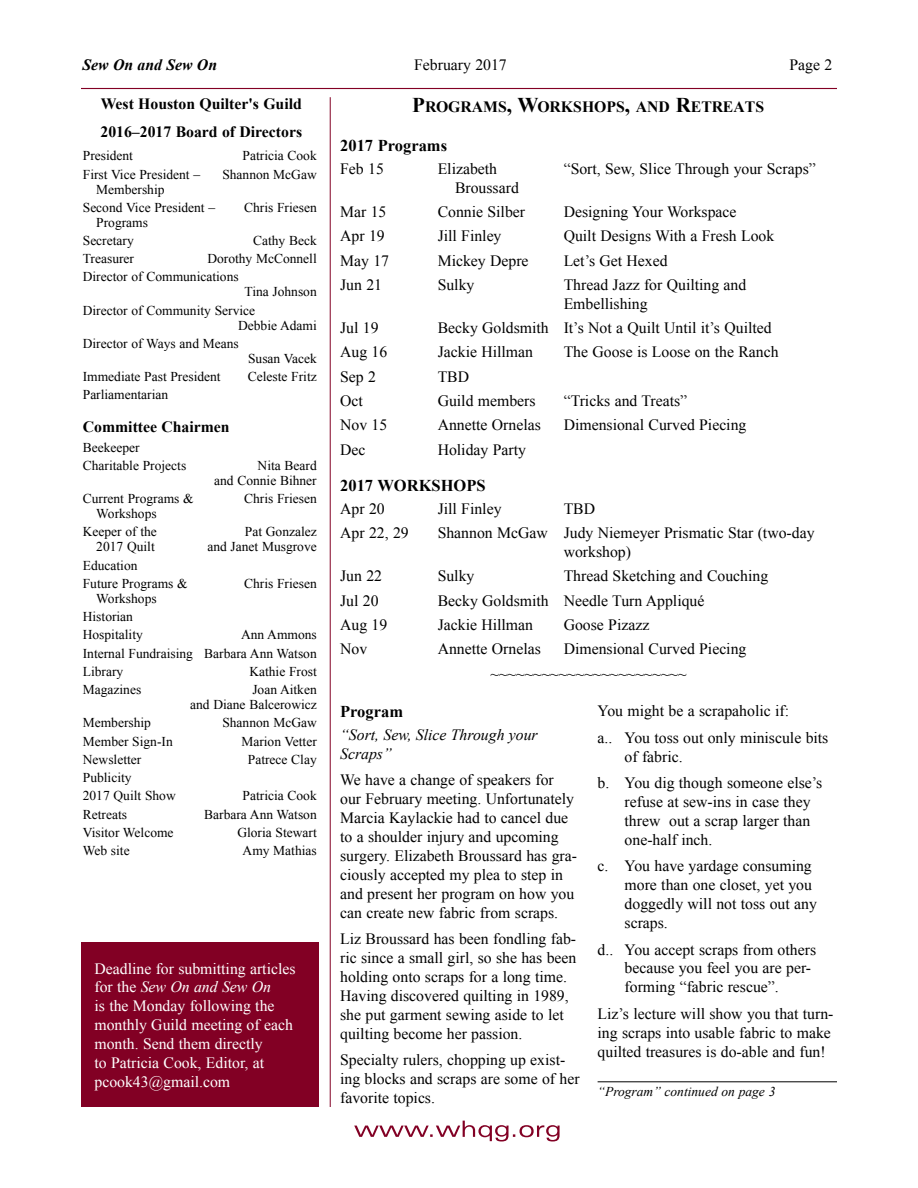
<style>
.page{position:relative;width:918px;height:1188px;background:#fff}
.page>*{position:absolute;margin:0;border:0;box-sizing:border-box;transform-origin:0 0}
.t1{font:700 16.5px "Times New Roman";color:#000}
.t2{font:15.75px/18.9px "Times New Roman";color:#000}
.t3{font:15.75px/18.9px "Times New Roman";color:#fff}
.t4{font:700 15.75px/27.6px "Times New Roman";color:#000}
.t5{font:italic 15.75px/18.9px "Times New Roman";color:#000}
.t6{font:italic 700 15.75px "Times New Roman";color:#000}
.t7{font:13.5px/18.3px "Times New Roman";color:#000}
.t8{font:italic 13.5px "Times New Roman";color:#000}
.s1{font-style:italic}
.s2{font-size:21px}
</style>
<div class="page">
<hr style="left:81px;top:88px;width:756px;height:1px;background:#820024">
<svg style="left:354px;top:1121px;width:206px;height:21px"></svg>
<hr style="left:330px;top:97px;width:1px;height:1010px;background:#820024">
<div style="left:81px;top:943px;width:238px;height:164px;background:#820024"></div>
<hr style="left:598px;top:1081px;width:239px;height:1px;background:#000">
<p class="t6" style="left:82px;top:54px;width:136px">Sew On and Sew On</p>
<p class="t2" style="left:414px;top:55px;width:94px">February 2017</p>
<p class="t2" style="left:790px;top:55px;width:32px">Page</p>
<p class="t4" style="left:100px;top:90px;width:203px">West Houston Quilter's Guild<br>2016–2017 Board of Directors</p>
<p class="t7" style="left:83px;top:146px;width:52px">President</p>
<p class="t7" style="left:243px;top:146px;width:76px">Patricia Cook</p>
<p class="t7" style="left:83px;top:165px;width:119px">First Vice President –</p>
<p class="t7" style="left:222px;top:165px;width:96px">Shannon McGaw</p>
<p class="t7" style="left:83px;top:180px;width:134px;text-indent:14px">Membership<br>Second Vice President –</p>
<p class="t7" style="left:244px;top:198px;width:74px">Chris Friesen</p>
<p class="t7" style="left:83px;top:213px;width:67px;text-indent:14px">Programs<br>Secretary</p>
<p class="t7" style="left:253px;top:231px;width:65px">Cathy Beck</p>
<p class="t7" style="left:83px;top:249px;width:235px;text-indent:125px">Dorothy McConnell<br>Director of Communications</p>
<p class="t7" style="left:83px;top:283px;width:235px;text-indent:162px">Tina Johnson<br>Director of Community Service</p>
<p class="t7" style="left:83px;top:316px;width:235px;text-indent:155px">Debbie Adami<br>Director of Ways and Means</p>
<p class="t7" style="left:248px;top:349px;width:70px">Susan Vacek</p>
<p class="t7" style="left:83px;top:367px;width:139px">Immediate Past President</p>
<p class="t7" style="left:248px;top:367px;width:70px">Celeste Fritz</p>
<p class="t7" style="left:83px;top:386px;width:87px">Parliamentarian</p>
<p class="t4" style="left:83px;top:413px;width:148px">Committee Chairmen</p>
<p class="t7" style="left:83px;top:438px;width:105px">Beekeeper<br>Charitable Projects</p>
<p class="t7" style="left:83px;top:249px;width:53px">Treasurer</p>
<p class="t7" style="left:214px;top:458px;width:104px;line-height:15px;text-align:right">Nita Beard<br>and Connie Bihner</p>
<p class="t7" style="left:83px;top:489px;width:112px">Current Programs &amp;</p>
<p class="t7" style="left:244px;top:489px;width:74px">Chris Friesen</p>
<p class="t7" style="left:83px;top:504px;width:76px;text-align:right">Workshops<br>Keeper of the</p>
<p class="t7" style="left:245px;top:523px;width:73px">Pat Gonzalez</p>
<p class="t7" style="left:96px;top:538px;width:60px">2017 Quilt</p>
<p class="t7" style="left:207px;top:538px;width:111px">and Janet Musgrove</p>
<p class="t7" style="left:83px;top:556px;width:106px">Education<br>Future Programs &amp;</p>
<p class="t7" style="left:244px;top:574px;width:74px">Chris Friesen</p>
<p class="t7" style="left:83px;top:589px;width:75px;text-indent:13px">Workshops<br>Historian<br>Hospitality</p>
<p class="t7" style="left:83px;top:625px;width:235px;text-align:justify;text-indent:158px">Ann Ammons Internal Fundraising Barbara Ann Watson Library</p>
<p class="t7" style="left:249px;top:662px;width:69px">Kathie Frost</p>
<p class="t7" style="left:83px;top:680px;width:60px">Magazines</p>
<p class="t7" style="left:190px;top:682px;width:128px;line-height:15px;text-align:right">Joan Aitken<br>and Diane Balcerowicz</p>
<p class="t7" style="left:83px;top:713px;width:70px">Membership</p>
<p class="t7" style="left:222px;top:713px;width:96px">Shannon McGaw</p>
<p class="t7" style="left:83px;top:732px;width:91px">Member Sign-In</p>
<p class="t7" style="left:241px;top:732px;width:77px">Marion Vetter</p>
<p class="t7" style="left:83px;top:750px;width:60px">Newsletter</p>
<p class="t7" style="left:248px;top:750px;width:70px">Patrece Clay</p>
<p class="t7" style="left:83px;top:768px;width:94px">Publicity<br>2017 Quilt Show</p>
<p class="t7" style="left:243px;top:786px;width:76px">Patricia Cook</p>
<p class="t7" style="left:83px;top:805px;width:46px">Retreats</p>
<p class="t7" style="left:204px;top:805px;width:114px">Barbara Ann Watson</p>
<p class="t7" style="left:83px;top:823px;width:92px">Visitor Welcome</p>
<p class="t7" style="left:237px;top:823px;width:81px">Gloria Stewart</p>
<p class="t7" style="left:83px;top:841px;width:48px">Web site</p>
<p class="t7" style="left:243px;top:841px;width:76px">Amy Mathias</p>
<p class="t3" style="left:94px;top:959px;width:203px">Deadline for submitting articles for the <span class="s1">Sew On and Sew On<br></span>is the Monday following the monthly Guild meeting of each month. Send them directly<br>to Patricia Cook, Editor, at pcook43@gmail.com</p>
<p class="t4" style="left:412px;top:93px;width:353px"><span class="s2">P</span>rograms<span class="s2">, W</span>orkshops<span class="s2">,</span> and <span class="s2">R</span>etreats</p>
<p class="t1" style="left:340px;top:134px;width:108px">2017 Programs</p>
<p class="t2" style="left:340px;top:159px;width:45px">Feb 15</p>
<p class="t2" style="left:438px;top:159px;width:61px">Elizabeth</p>
<p class="t2" style="left:564px;top:159px;width:254px">“Sort, Sew, Slice Through your Scraps”</p>
<p class="t2" style="left:455px;top:178px;width:65px">Broussard</p>
<p class="t2" style="left:340px;top:202px;width:48px">Mar 15</p>
<p class="t2" style="left:438px;top:202px;width:89px">Connie Silber</p>
<p class="t2" style="left:564px;top:202px;width:174px">Designing Your Workspace</p>
<p class="t2" style="left:340px;top:226px;width:46px">Apr 19</p>
<p class="t2" style="left:438px;top:226px;width:65px">Jill Finley</p>
<p class="t2" style="left:564px;top:226px;width:212px">Quilt Designs With a Fresh Look</p>
<p class="t2" style="left:340px;top:251px;width:50px">May 17</p>
<p class="t2" style="left:438px;top:251px;width:92px">Mickey Depre</p>
<p class="t2" style="left:564px;top:251px;width:105px">Let’s Get Hexed</p>
<p class="t2" style="left:340px;top:275px;width:43px">Jun 21</p>
<p class="t2" style="left:438px;top:275px;width:38px">Sulky</p>
<p class="t2" style="left:564px;top:275px;width:184px">Thread Jazz for Quilting and<br>Embellishing</p>
<p class="t2" style="left:340px;top:318px;width:40px">Jul 19</p>
<p class="t2" style="left:438px;top:318px;width:335px">Becky Goldsmith It’s Not a Quilt Until it’s Quilted</p>
<p class="t2" style="left:340px;top:343px;width:49px">Aug 16</p>
<p class="t2" style="left:438px;top:343px;width:97px">Jackie Hillman</p>
<p class="t2" style="left:564px;top:343px;width:216px">The Goose is Loose on the Ranch</p>
<p class="t2" style="left:340px;top:367px;width:37px">Sep 2</p>
<p class="t2" style="left:438px;top:367px;width:33px">TBD</p>
<p class="t2" style="left:340px;top:391px;width:24px">Oct</p>
<p class="t2" style="left:438px;top:391px;width:99px">Guild members</p>
<p class="t2" style="left:564px;top:391px;width:125px">“Tricks and Treats”</p>
<p class="t2" style="left:340px;top:415px;width:49px">Nov 15</p>
<p class="t2" style="left:438px;top:415px;width:105px">Annette Ornelas</p>
<p class="t2" style="left:564px;top:415px;width:184px">Dimensional Curved Piecing</p>
<p class="t2" style="left:340px;top:440px;width:27px">Dec</p>
<p class="t2" style="left:438px;top:440px;width:90px">Holiday Party</p>
<p class="t1" style="left:340px;top:474px;width:147px">2017 WORKSHOPS</p>
<p class="t2" style="left:340px;top:499px;width:46px">Apr 20</p>
<p class="t2" style="left:438px;top:499px;width:65px">Jill Finley</p>
<p class="t2" style="left:564px;top:499px;width:33px">TBD</p>
<p class="t2" style="left:340px;top:523px;width:70px">Apr 22, 29</p>
<p class="t2" style="left:564px;top:523px;width:252px;text-indent:-126px">Shannon McGaw Judy Niemeyer Prismatic Star (two-day workshop)</p>
<p class="t2" style="left:340px;top:566px;width:43px">Jun 22</p>
<p class="t2" style="left:438px;top:566px;width:38px">Sulky</p>
<p class="t2" style="left:564px;top:566px;width:206px">Thread Sketching and Couching</p>
<p class="t2" style="left:340px;top:591px;width:40px">Jul 20</p>
<p class="t2" style="left:438px;top:591px;width:268px">Becky Goldsmith Needle Turn Appliqué</p>
<p class="t2" style="left:340px;top:615px;width:49px">Aug 19</p>
<p class="t2" style="left:438px;top:615px;width:97px">Jackie Hillman</p>
<p class="t2" style="left:564px;top:615px;width:87px">Goose Pizazz</p>
<p class="t2" style="left:340px;top:639px;width:29px">Nov</p>
<p class="t2" style="left:438px;top:639px;width:105px">Annette Ornelas</p>
<p class="t2" style="left:491px;top:637px;width:257px;line-height:24.3px;text-indent:73px">Dimensional Curved Piecing ~~~~~~~~~~~~~~~~~~~~~~~</p>
<p class="t1" style="left:340px;top:700px;width:64px">Program</p>
<p class="t5" style="left:340px;top:725px;width:199px">“Sort, Sew, Slice Through your<br>Scraps”</p>
<p class="t2" style="left:340px;top:770px;width:238px">We have a change of speakers for our February meeting. Unfortunately Marcia Kaylackie had to cancel due to a shoulder injury and upcoming surgery. Elizabeth Broussard has gra&shy;ciously accepted my plea to step in and present her program on how you can create new fabric from scraps.</p>
<p class="t2" style="left:340px;top:929px;width:238px">Liz Broussard has been fondling fab&shy;ric since a small girl, so she has been holding onto scraps for a long time.<br>Having discovered quilting in 1989, she put garment sewing aside to let quilting become her passion.</p>
<p class="t2" style="left:340px;top:1050px;width:241px">Specialty rulers, chopping up exist&shy;ing blocks and scraps are some of her favorite topics.</p>
<p class="t2" style="left:598px;top:698px;width:232px;line-height:26.4px">You might be a scrapaholic if:<br>a.. You toss out only miniscule bits</p>
<p class="t2" style="left:598px;top:743px;width:226px;line-height:26.4px;text-indent:27px">of fabric.<br>b. You dig though someone else’s</p>
<p class="t2" style="left:625px;top:792px;width:188px;text-align:justify">refuse at sew-ins in case they threw out a scrap larger than one-half inch.</p>
<p class="t2" style="left:625px;top:856px;width:194px;text-indent:-27px">c. You have yardage consuming more than one closet, yet you doggedly will not toss out any scraps.</p>
<p class="t2" style="left:625px;top:940px;width:193px;text-indent:-27px">d.. You accept scraps from others because you feel you are per&shy;forming “fabric rescue”.</p>
<p class="t2" style="left:598px;top:1004px;width:237px">Liz’s lecture will show you that turn&shy;ing scraps into usable fabric to make quilted treasures is do-able and fun!</p>
<p class="t8" style="left:598px;top:1082px;width:169px">“Program” continued on page</p>
</div>
